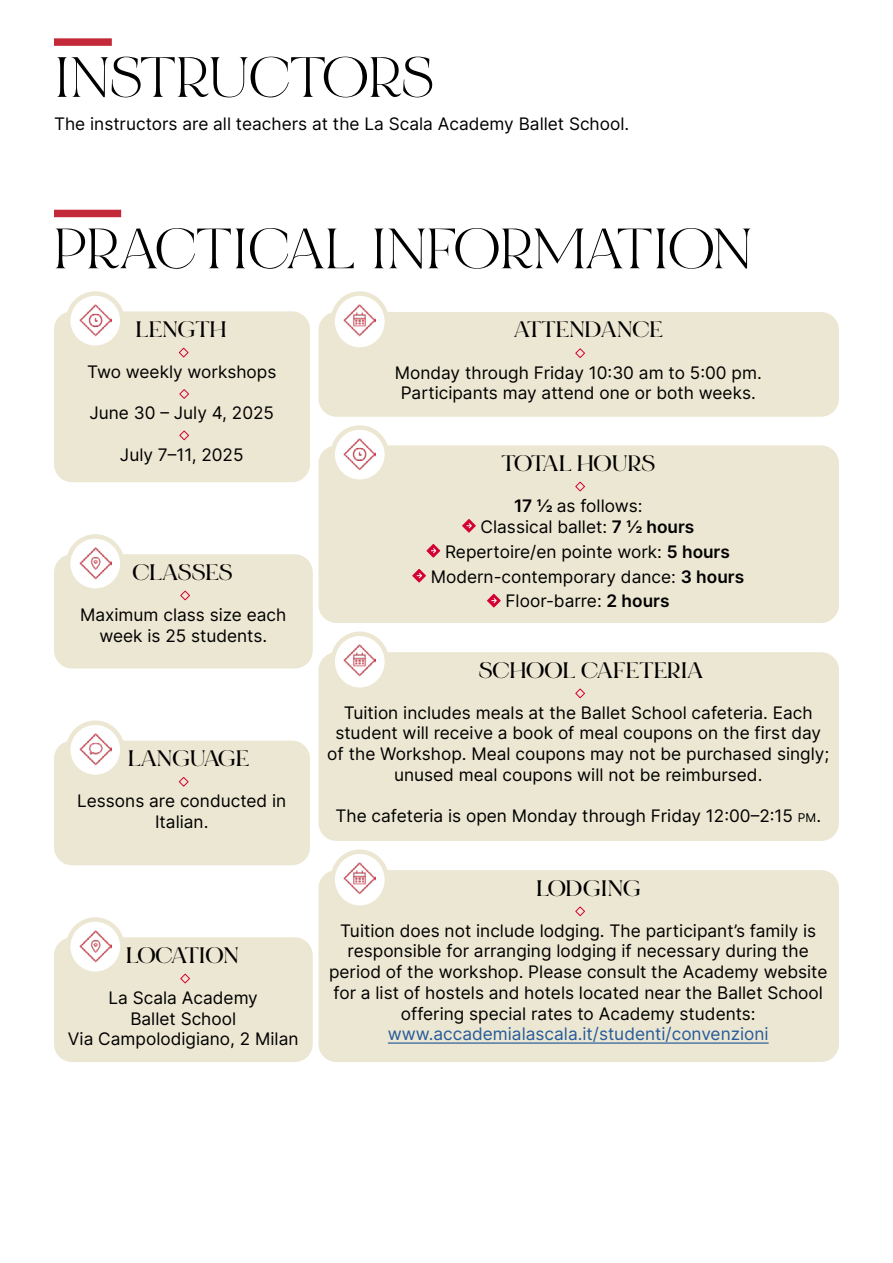
<style>
.page{position:relative;width:893px;height:1263px;background:#fff}
.page>*{position:absolute;margin:0;border:0;box-sizing:border-box;transform-origin:0 0}
.t1{font:57px "Bon Vivant Serif";color:#000}
.t2{font:700 22.5px "Bon Vivant Serif";color:#000}
.t3{font:700 22.5px "Bon Vivant Serif";letter-spacing:-.035em;color:#000}
.t4{font:17.25px/20.7px "Inter";color:#000;text-align:center}
.t5{font:17.25px "Inter";color:#275b9b}
.s1{font-weight:600}
.s2{font-size:12.15px}
</style>
<div class="page">
<div style="left:54px;top:38px;width:58px;height:8px;background:#c32939"></div>
<div style="left:54px;top:210px;width:67px;height:7px;background:#c32939"></div>
<div style="left:54px;top:311px;width:256px;height:171px;background:#ece7d2;border-radius:18px"></div>
<svg style="left:179px;top:348px;width:9px;height:9px"></svg>
<svg style="left:179px;top:389px;width:10px;height:10px"></svg>
<svg style="left:179px;top:431px;width:10px;height:9px"></svg>
<svg style="left:68px;top:294px;width:54px;height:54px"></svg>
<img style="left:79px;top:305px;width:32px;height:32px">
<div style="left:66px;top:291px;width:59px;height:59px;border:4px solid #ece7d2;border-radius:50%"></div>
<div style="left:318px;top:312px;width:521px;height:105px;background:#ece7d2;border-radius:18px"></div>
<svg style="left:575px;top:348px;width:10px;height:10px"></svg>
<svg style="left:333px;top:294px;width:54px;height:56px"></svg>
<img style="left:344px;top:305px;width:32px;height:32px">
<div style="left:330px;top:291px;width:59px;height:61px;border:4px solid #ece7d2;border-radius:50%"></div>
<div style="left:318px;top:445px;width:521px;height:178px;background:#ece7d2;border-radius:18px"></div>
<svg style="left:575px;top:482px;width:10px;height:9px"></svg>
<svg style="left:462px;top:519px;width:14px;height:14px"></svg>
<svg style="left:427px;top:544px;width:13px;height:14px"></svg>
<svg style="left:412px;top:569px;width:14px;height:13px"></svg>
<svg style="left:487px;top:594px;width:14px;height:13px"></svg>
<svg style="left:333px;top:427px;width:54px;height:55px"></svg>
<img style="left:344px;top:439px;width:32px;height:31px">
<div style="left:330px;top:425px;width:59px;height:59px;border:4px solid #ece7d2;border-radius:50%"></div>
<div style="left:54px;top:937px;width:259px;height:125px;background:#ece7d2;border-radius:18px"></div>
<svg style="left:180px;top:974px;width:10px;height:9px"></svg>
<svg style="left:68px;top:919px;width:54px;height:55px"></svg>
<img style="left:79px;top:931px;width:32px;height:31px">
<div style="left:66px;top:917px;width:59px;height:59px;border:4px solid #ece7d2;border-radius:50%"></div>
<div style="left:54px;top:740px;width:256px;height:125px;background:#ece7d2;border-radius:18px"></div>
<svg style="left:179px;top:777px;width:9px;height:9px"></svg>
<svg style="left:68px;top:723px;width:54px;height:54px"></svg>
<img style="left:79px;top:734px;width:32px;height:32px">
<div style="left:66px;top:720px;width:59px;height:59px;border:4px solid #ece7d2;border-radius:50%"></div>
<div style="left:318px;top:870px;width:521px;height:192px;background:#ece7d2;border-radius:18px"></div>
<hr style="left:388px;top:1042px;width:381px;height:2px;background:#275b9b">
<svg style="left:575px;top:907px;width:10px;height:9px"></svg>
<svg style="left:333px;top:852px;width:54px;height:56px"></svg>
<img style="left:344px;top:863px;width:32px;height:32px">
<div style="left:330px;top:849px;width:59px;height:61px;border:4px solid #ece7d2;border-radius:50%"></div>
<div style="left:318px;top:652px;width:521px;height:189px;background:#ece7d2;border-radius:18px"></div>
<svg style="left:575px;top:689px;width:10px;height:9px"></svg>
<svg style="left:333px;top:634px;width:54px;height:56px"></svg>
<img style="left:344px;top:645px;width:32px;height:32px">
<div style="left:330px;top:631px;width:59px;height:61px;border:4px solid #ece7d2;border-radius:50%"></div>
<div style="left:54px;top:554px;width:259px;height:114px;background:#ece7d2;border-radius:18px"></div>
<svg style="left:180px;top:591px;width:10px;height:9px"></svg>
<svg style="left:68px;top:536px;width:54px;height:55px"></svg>
<img style="left:79px;top:548px;width:32px;height:31px">
<div style="left:66px;top:534px;width:59px;height:59px;border:4px solid #ece7d2;border-radius:50%"></div>
<h1 class="t1" style="left:54px;top:44px;width:381px">INSTRUCTORS</h1>
<p class="t4" style="left:54px;top:113px;width:577px">The instructors are all teachers at the La Scala Academy Ballet School.</p>
<h1 class="t1" style="left:54px;top:215px;width:699px">PRACTICAL INFORMATION</h1>
<h2 class="t2" style="left:136px;top:316px;width:92px">LENGTH</h2>
<p class="t4" style="left:87px;top:361px;width:191px">Two weekly workshops</p>
<p class="t4" style="left:89px;top:402px;width:186px">June 30 – July 4, 2025</p>
<p class="t4" style="left:120px;top:444px;width:125px">July 7–11, 2025</p>
<h2 class="t2" style="left:132px;top:559px;width:102px">CLASSES</h2>
<p class="t4" style="left:80px;top:604px;width:208px">Maximum class size each week is 25 students.</p>
<h2 class="t2" style="left:128px;top:745px;width:123px">LANGUAGE</h2>
<p class="t4" style="left:77px;top:790px;width:211px">Lessons are conducted in<br>Italian.</p>
<h2 class="t3" style="left:126px;top:942px;width:114px">LOCATION</h2>
<p class="t4" style="left:68px;top:987px;width:232px">La Scala Academy<br>Ballet School<br>Via Campolodigiano, 2 Milan</p>
<h2 class="t2" style="left:514px;top:316px;width:151px">ATTENDANCE</h2>
<p class="t4" style="left:395px;top:362px;width:368px">Monday through Friday 10:30 am to 5:00 pm.<br>Participants may attend one or both weeks.</p>
<h2 class="t2" style="left:501px;top:450px;width:155px">TOTAL HOURS</h2>
<p class="t4" style="left:481px;top:495px;width:215px;text-align:left;text-indent:33px"><span class="s1">17 ½</span> as follows:<br>Classical ballet: <span class="s1">7 ½ hours</span></p>
<p class="t4" style="left:431px;top:538px;width:315px;line-height:24.9px">Repertoire/en pointe work: <span class="s1">5 hours<br></span>Modern-contemporary dance: <span class="s1">3 hours<br></span>Floor-barre: <span class="s1">2 hours</span></p>
<h2 class="t2" style="left:479px;top:657px;width:226px">SCHOOL CAFETERIA</h2>
<p class="t4" style="left:327px;top:702px;width:503px">Tuition includes meals at the Ballet School cafeteria. Each student will receive a book of meal coupons on the first day of the Workshop. Meal coupons may not be purchased singly; unused meal coupons will not be reimbursed.</p>
<p class="t4" style="left:335px;top:805px;width:487px">The cafeteria is open Monday through Friday 12:00–2:15 <span class="s2">pm</span>.</p>
<h2 class="t2" style="left:536px;top:874px;width:106px">LODGING</h2>
<p class="t4" style="left:329px;top:920px;width:500px">Tuition does not include lodging. The participant’s family is responsible for arranging lodging if necessary during the period of the workshop. Please consult the Academy website for a list of hostels and hotels located near the Ballet School offering special rates to Academy students:</p>
<p class="t5" style="left:388px;top:1021px;width:382px">www.accademialascala.it/studenti/convenzioni</p>
</div>
